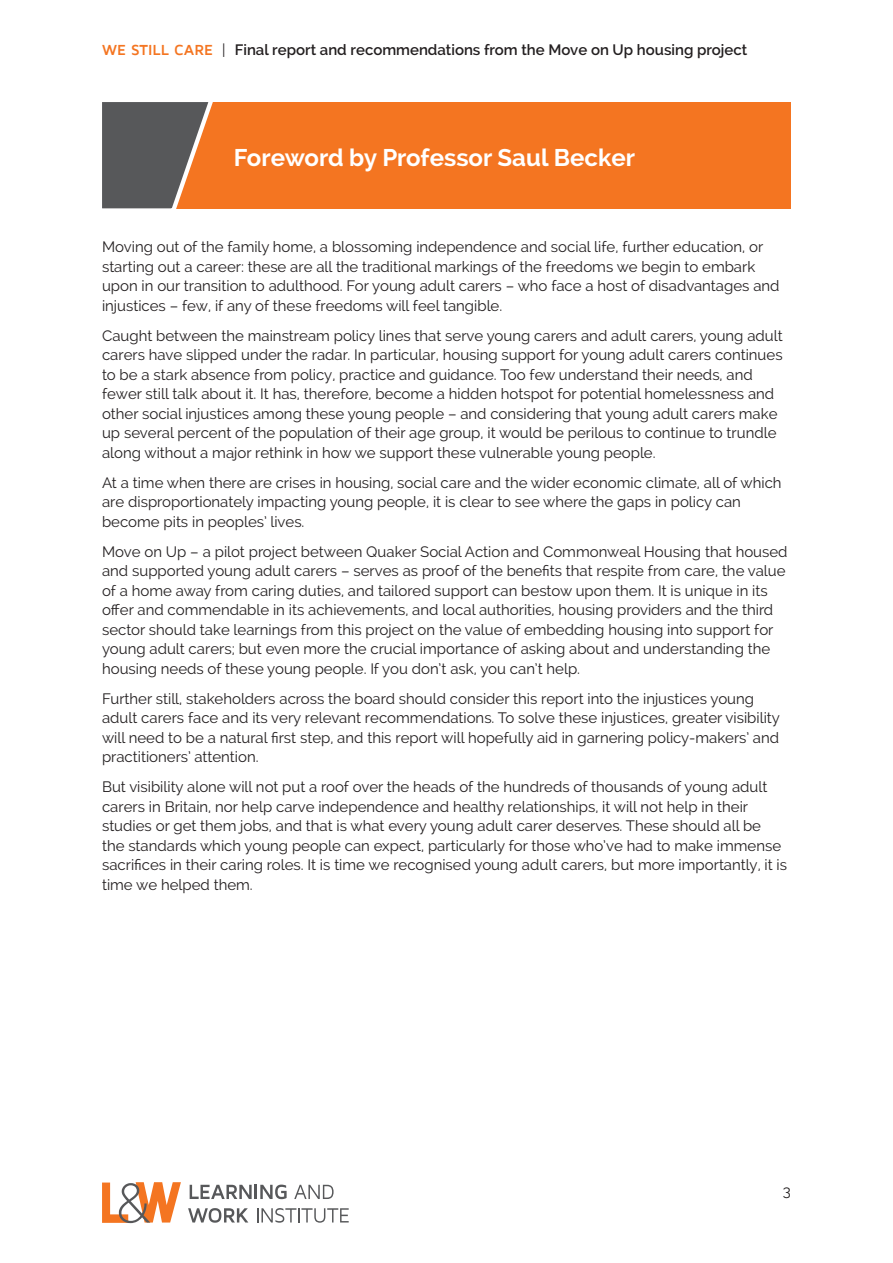
<style>
.page{position:relative;width:893px;height:1263px;background:#fff}
.page>*{position:absolute;margin:0;border:0;box-sizing:border-box;transform-origin:0 0}
.Head_1{font:700 24px "Raleway";color:#fff}
.body{font:15px/19.5px "Raleway";color:#231f20}
.t1{font:600 15px "Raleway";color:#231f20}
.s1{font-family:"Maven Pro";font-weight:700;color:#f47521}
.s2{font-weight:400}
</style>
<div class="page">
<svg style="left:190px;top:1184px;width:97px;height:15px"></svg>
<svg style="left:294px;top:1185px;width:40px;height:14px"></svg>
<svg style="left:188px;top:1208px;width:60px;height:15px"></svg>
<svg style="left:257px;top:1208px;width:92px;height:15px"></svg>
<svg style="left:102px;top:1182px;width:79px;height:41px"></svg>
<div style="left:102px;top:102px;width:689px;height:106px;background:#f47521"></div>
<svg style="left:102px;top:102px;width:115px;height:107px"></svg>
<p class="t1" style="left:102px;top:41px;width:647px"><span class="s1">WE STILL CARE</span> <span class="s2">|</span> Final report and recommendations from the Move on Up housing project</p>
<p class="Head_1" style="left:234px;top:144px;width:403px">Foreword by Professor Saul Becker</p>
<p class="body" style="left:102px;top:237px;width:679px">Moving out of the family home, a blossoming independence and social life, further education, or starting out a career: these are all the traditional markings of the freedoms we begin to embark upon in our transition to adulthood. For young adult carers – who face a host of disadvantages and injustices – few, if any of these freedoms will feel tangible.</p>
<p class="body" style="left:102px;top:326px;width:682px">Caught between the mainstream policy lines that serve young carers and adult carers, young adult carers have slipped under the radar. In particular, housing support for young adult carers continues to be a stark absence from policy, practice and guidance. Too few understand their needs, and fewer still talk about it. It has, therefore, become a hidden hotspot for potential homelessness and other social injustices among these young people – and considering that young adult carers make up several percent of the population of their age group, it would be perilous to continue to trundle along without a major rethink in how we support these vulnerable young people.</p>
<p class="body" style="left:102px;top:473px;width:681px">At a time when there are crises in housing, social care and the wider economic climate, all of which are disproportionately impacting young people, it is clear to see where the gaps in policy can become pits in peoples’ lives.</p>
<p class="body" style="left:102px;top:542px;width:687px">Move on Up – a pilot project between Quaker Social Action and Commonweal Housing that housed and supported young adult carers – serves as proof of the benefits that respite from care, the value of a home away from caring duties, and tailored support can bestow upon them. It is unique in its offer and commendable in its achievements, and local authorities, housing providers and the third sector should take learnings from this project on the value of embedding housing into support for young adult carers; but even more the crucial importance of asking about and understanding the housing needs of these young people. If you don’t ask, you can’t help.</p>
<p class="body" style="left:102px;top:689px;width:679px">Further still, stakeholders across the board should consider this report into the injustices young adult carers face and its very relevant recommendations. To solve these injustices, greater visibility will need to be a natural first step, and this report will hopefully aid in garnering policy-makers’ and practitioners’ attention.</p>
<p class="body" style="left:102px;top:777px;width:687px">But visibility alone will not put a roof over the heads of the hundreds of thousands of young adult carers in Britain, nor help carve independence and healthy relationships, it will not help in their studies or get them jobs, and that is what every young adult carer deserves. These should all be the standards which young people can expect, particularly for those who’ve had to make immense sacrifices in their caring roles. It is time we recognised young adult carers, but more importantly, it is time we helped them.</p>
<p class="body" style="left:783px;top:1181px;width:10px">3</p>
</div>
